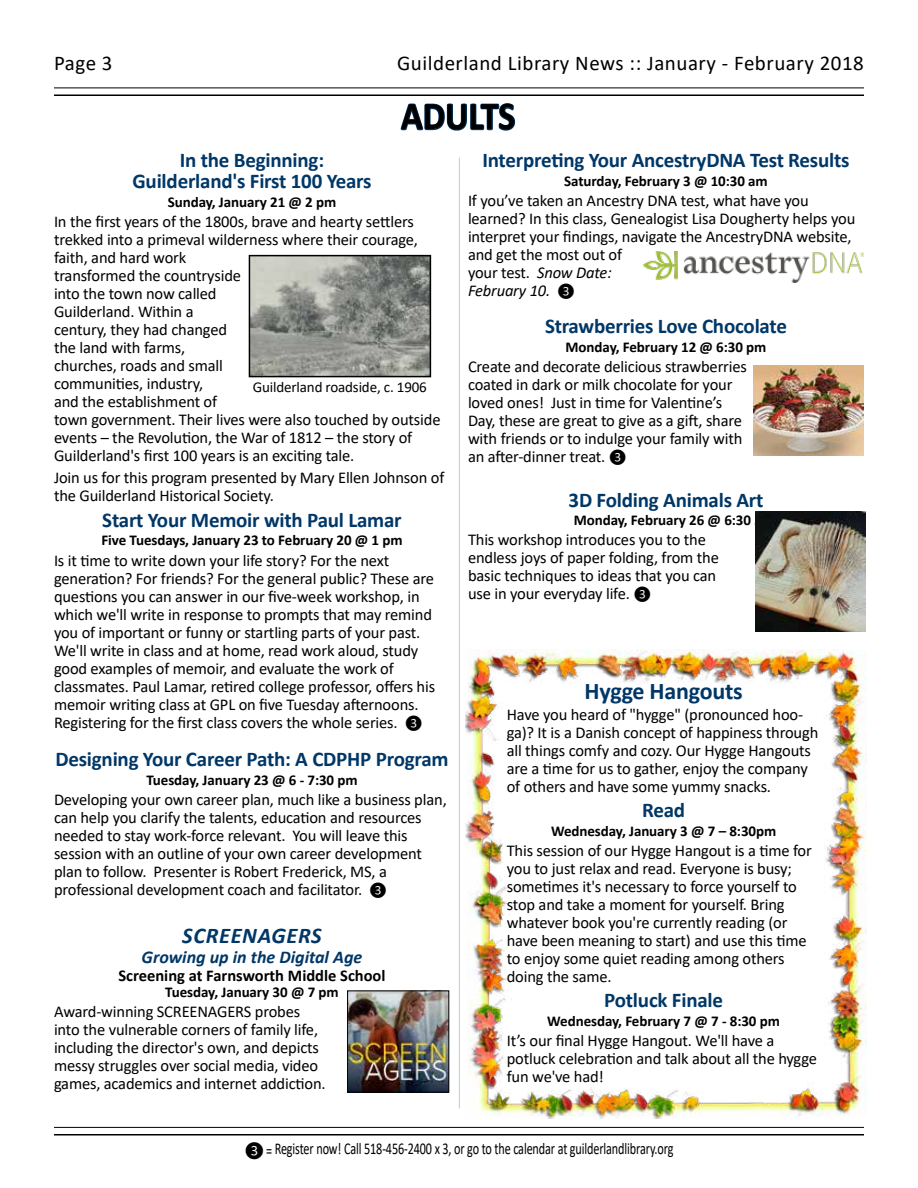
<style>
.page{position:relative;width:918px;height:1188px;background:#fff}
.page>*{position:absolute;margin:0;border:0;box-sizing:border-box;transform-origin:0 0}
.t1{font:700 39.6px "Calibri";letter-spacing:-.005em;color:#000;scale:.91 1}
.t2{font:700 24px "Calibri";letter-spacing:-.01em;color:#003767}
.t3{font:italic 700 22.5px "Calibri";letter-spacing:.03em;color:#003767}
.t4{font:700 21px/21px "Calibri";letter-spacing:-.01em;color:#003767;text-align:center}
.t5{font:21px "Calibri";letter-spacing:.025em;color:#000}
.t6{font:italic 700 18px "Calibri";color:#003767}
.t7{font:16.5px/18px "Calibri";letter-spacing:-.01em;color:#000}
.t8{font:16.5px "Calibri";letter-spacing:-.01em;color:#000;scale:.74 1}
.t9{font:700 16.5px "Calibri";color:#000}
.t10{font:700 15px "Calibri";letter-spacing:-.005em;color:#000}
.t11{font:15px "Calibri";letter-spacing:-.01em;color:#000}
.s1{font-size:13.5px}
.s2{font-style:italic}
</style>
<div class="page">
<hr style="left:54px;top:1134px;width:810px;height:2px;background:#000">
<hr style="left:54px;top:1127px;width:810px;height:1px;background:#000">
<hr style="left:54px;top:94px;width:810px;height:2px;background:#000">
<hr style="left:54px;top:88px;width:810px;height:1px;background:#000">
<img style="left:644px;top:252px;width:220px;height:30px">
<img style="left:252px;top:258px;width:176px;height:116px">
<div style="left:249px;top:255px;width:182px;height:122px;border:2px solid #000"></div>
<img style="left:754px;top:365px;width:109px;height:90px">
<img style="left:466px;top:650px;width:400px;height:469px">
<img style="left:755px;top:511px;width:111px;height:120px">
<img style="left:349px;top:993px;width:98px;height:98px">
<div style="left:347px;top:991px;width:102px;height:102px;border:1px solid #000"></div>
<svg style="left:400px;top:103px;width:116px;height:28px"></svg>
<hr style="left:459px;top:158px;width:1px;height:950px;background:#bfcdd9">
<p class="t5" style="left:54px;top:48px;width:60px">Page 3</p>
<p class="t5" style="left:397px;top:48px;width:468px">Guilderland Library News :: January - February 2018</p>
<h1 class="t1" style="left:401px;top:88px;width:127px">ADULTS</h1>
<p class="t4" style="left:132px;top:150px;width:241px">In the Beginning:<br>Guilderland's First 100 Years</p>
<p class="t10" style="left:168px;top:191px;width:170px">Sunday, January 21 @ 2 pm</p>
<p class="t7" style="left:54px;top:212px;width:388px">In the first years of the 1800s, brave and hearty settlers trekked into a primeval wilderness where their courage, faith, and hard work<br>transformed the countryside<br>into the town now called<br>Guilderland. Within a<br>century, they had changed<br>the land with farms,<br>churches, roads and small<br>communities, industry,<br>and the establishment of<br>town government. Their lives were also touched by outside events – the Revolution, the War of 1812 – the story of Guilderland's first 100 years is an exciting tale.</p>
<p class="t7" style="left:54px;top:469px;width:392px">Join us for this program presented by Mary Ellen Johnson of the Guilderland Historical Society.</p>
<p class="t4" style="left:102px;top:509px;width:301px">Start Your Memoir with Paul Lamar</p>
<p class="t10" style="left:101px;top:530px;width:303px">Five Tuesdays, January 23 to February 20 @ 1 pm</p>
<p class="t7" style="left:54px;top:551px;width:383px">Is it time to write down your life story? For the next generation? For friends? For the general public? These are questions you can answer in our five-week workshop, in which we'll write in response to prompts that may remind you of important or funny or startling parts of your past.<br>We'll write in class and at home, read work aloud, study good examples of memoir, and evaluate the work of classmates. Paul Lamar, retired college professor, offers his memoir writing class at GPL on five Tuesday afternoons.<br>Registering for the first class covers the whole series. <span class="s1">❸</span></p>
<p class="t4" style="left:55px;top:748px;width:395px">Designing Your Career Path: A CDPHP Program</p>
<p class="t10" style="left:146px;top:769px;width:213px">Tuesday, January 23 @ 6 - 7:30 pm</p>
<p class="t7" style="left:54px;top:790px;width:394px">Developing your own career plan, much like a business plan, can help you clarify the talents, education and resources needed to stay work-force relevant. You will leave this session with an outline of your own career development plan to follow. Presenter is Robert Frederick, MS, a professional development coach and facilitator. <span class="s1">❸</span></p>
<h3 class="t3" style="left:182px;top:919px;width:141px">SCREENAGERS</h3>
<p class="t6" style="left:142px;top:944px;width:222px">Growing up in the Digital Age</p>
<p class="t9" style="left:118px;top:964px;width:269px">Screening at Farnsworth Middle School</p>
<p class="t10" style="left:165px;top:982px;width:175px">Tuesday, January 30 @ 7 pm</p>
<p class="t7" style="left:54px;top:1003px;width:273px">Award-winning SCREENAGERS probes into the vulnerable corners of family life, including the director's own, and depicts messy struggles over social media, video games, academics and internet addiction.</p>
<p class="t11" style="left:253px;top:377px;width:176px">Guilderland roadside, c. 1906</p>
<p class="t4" style="left:482px;top:150px;width:369px">Interpreting Your AncestryDNA Test Results</p>
<p class="t10" style="left:564px;top:170px;width:205px">Saturday, February 3 @ 10:30 am</p>
<p class="t7" style="left:468px;top:191px;width:389px">If you’ve taken an Ancestry DNA test, what have you learned? In this class, Genealogist Lisa Dougherty helps you interpret your findings, navigate the AncestryDNA website, and get the most out of<br>your test. <span class="s2">Snow Date:<br>February 10.</span> <span class="s1">❸</span></p>
<p class="t4" style="left:545px;top:315px;width:243px">Strawberries Love Chocolate</p>
<p class="t10" style="left:566px;top:336px;width:202px">Monday, February 12 @ 6:30 pm</p>
<p class="t7" style="left:468px;top:357px;width:280px">Create and decorate delicious strawberries coated in dark or milk chocolate for your loved ones! Just in time for Valentine’s Day, these are great to give as a gift, share with friends or to indulge your family with an after-dinner treat. <span class="s1">❸</span></p>
<p class="t4" style="left:569px;top:489px;width:196px">3D Folding Animals Art</p>
<p class="t10" style="left:574px;top:510px;width:186px">Monday, February 26 @ 6:30 .</p>
<p class="t7" style="left:468px;top:531px;width:252px">This workshop introduces you to the endless joys of paper folding, from the basic techniques to ideas that you can use in your everyday life. <span class="s1">❸</span></p>
<h2 class="t2" style="left:585px;top:675px;width:160px">Hygge Hangouts</h2>
<p class="t7" style="left:507px;top:705px;width:313px">Have you heard of "hygge" (pronounced hoo&shy;ga)? It is a Danish concept of happiness through all things comfy and cozy. Our Hygge Hangouts are a time for us to gather, enjoy the company of others and have some yummy snacks.</p>
<p class="t4" style="left:642px;top:799px;width:45px">Read</p>
<p class="t10" style="left:551px;top:820px;width:227px">Wednesday, January 3 @ 7 – 8:30pm</p>
<p class="t7" style="left:507px;top:841px;width:307px">This session of our Hygge Hangout is a time for you to just relax and read. Everyone is busy; sometimes it's necessary to force yourself to stop and take a moment for yourself. Bring whatever book you're currently reading (or have been meaning to start) and use this time to enjoy some quiet reading among others doing the same.</p>
<p class="t4" style="left:604px;top:989px;width:120px">Potluck Finale</p>
<p class="t10" style="left:547px;top:1010px;width:234px">Wednesday, February 7 @ 7 - 8:30 pm</p>
<p class="t7" style="left:507px;top:1031px;width:312px">It’s our final Hygge Hangout. We'll have a potluck celebration and talk about all the hygge fun we've had!</p>
<p class="t8" style="left:244px;top:1137px;width:582px"><sub>❸</sub> = Register now! Call 518-456-2400 x 3, or go to the calendar at guilderlandlibrary.org</p>
</div>
